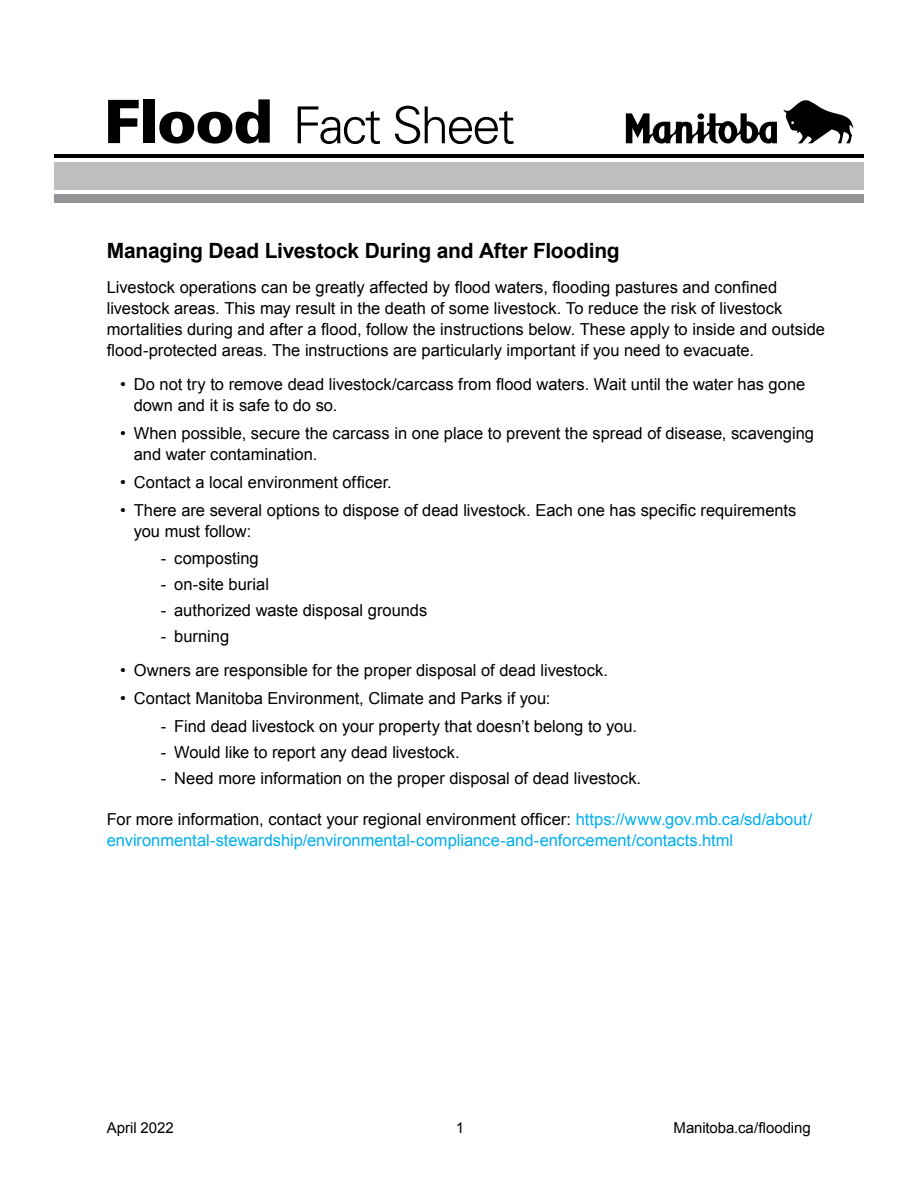
<style>
.page{position:relative;width:918px;height:1188px;background:#fff}
.page>*{position:absolute;margin:0;border:0;box-sizing:border-box;transform-origin:0 0}
.subhead{font:700 21px "Arial";letter-spacing:-.01em;color:#000}
.bullets{font:16.5px/21px "Arial";color:#000}
.body{font:16.5px/21px "Arial";color:#000}
.bullets_2{font:16.5px "Arial";color:#000}
.body-2{font:16.5px/21px "Arial";color:#00aeef}
.t1{font:15px "Arial";letter-spacing:-.005em;color:#000}
.s1{color:#000}
</style>
<div class="page">
<svg style="left:783px;top:100px;width:70px;height:43px"></svg>
<svg style="left:626px;top:113px;width:151px;height:31px"></svg>
<div style="left:697px;top:113px;width:7px;height:6px;background:#000;border-radius:50%"></div>
<div style="left:54px;top:194px;width:810px;height:8px;background:#939598"></div>
<div style="left:54px;top:162px;width:810px;height:28px;background:#bcbec0"></div>
<hr style="left:54px;top:154px;width:810px;height:4px;background:#000">
<svg style="left:298px;top:106px;width:216px;height:38px"></svg>
<svg style="left:108px;top:100px;width:31px;height:43px"></svg>
<div style="left:143px;top:99px;width:11px;height:44px;background:#000"></div>
<svg style="left:159px;top:99px;width:111px;height:45px"></svg>
<p class="subhead" style="left:107px;top:237px;width:515px">Managing Dead Livestock During and After Flooding</p>
<p class="body" style="left:107px;top:277px;width:720px">Livestock operations can be greatly affected by flood waters, flooding pastures and confined livestock areas. This may result in the death of some livestock. To reduce the risk of livestock mortalities during and after a flood, follow the instructions below. These apply to inside and outside flood-protected areas. The instructions are particularly important if you need to evacuate.</p>
<p class="bullets" style="left:134px;top:374px;width:673px;text-indent:-14px">• Do not try to remove dead livestock/carcass from flood waters. Wait until the water has gone down and it is safe to do so.</p>
<p class="bullets" style="left:134px;top:423px;width:682px;text-indent:-14px">• When possible, secure the carcass in one place to prevent the spread of disease, scavenging and water contamination.</p>
<p class="bullets" style="left:120px;top:472px;width:273px">• Contact a local environment officer.</p>
<p class="bullets" style="left:134px;top:499px;width:664px;text-indent:-14px">• There are several options to dispose of dead livestock. Each one has specific requirements you must follow:</p>
<p class="bullets_2" style="left:161px;top:548px;width:99px">- composting</p>
<p class="bullets_2" style="left:161px;top:574px;width:110px">- on-site burial</p>
<p class="bullets_2" style="left:161px;top:599px;width:268px">- authorized waste disposal grounds</p>
<p class="bullets_2" style="left:161px;top:625px;width:70px">- burning</p>
<p class="bullets" style="left:120px;top:660px;width:489px">• Owners are responsible for the proper disposal of dead livestock.</p>
<p class="bullets" style="left:120px;top:688px;width:432px">• Contact Manitoba Environment, Climate and Parks if you:</p>
<p class="bullets_2" style="left:161px;top:715px;width:478px">- Find dead livestock on your property that doesn’t belong to you.</p>
<p class="bullets_2" style="left:161px;top:741px;width:300px">- Would like to report any dead livestock.</p>
<p class="bullets_2" style="left:161px;top:767px;width:482px">- Need more information on the proper disposal of dead livestock.</p>
<p class="body-2" style="left:107px;top:809px;width:707px"><span class="s1">For more information, contact your regional environment officer:</span> https://www.gov.mb.ca/sd/about/ environmental-stewardship/environmental-compliance-and-enforcement/contacts.html</p>
<p class="t1" style="left:107px;top:1118px;width:69px">April 2022</p>
<p class="t1" style="left:456px;top:1118px;width:10px">1</p>
<p class="t1" style="left:674px;top:1118px;width:139px">Manitoba.ca/flooding</p>
</div>
